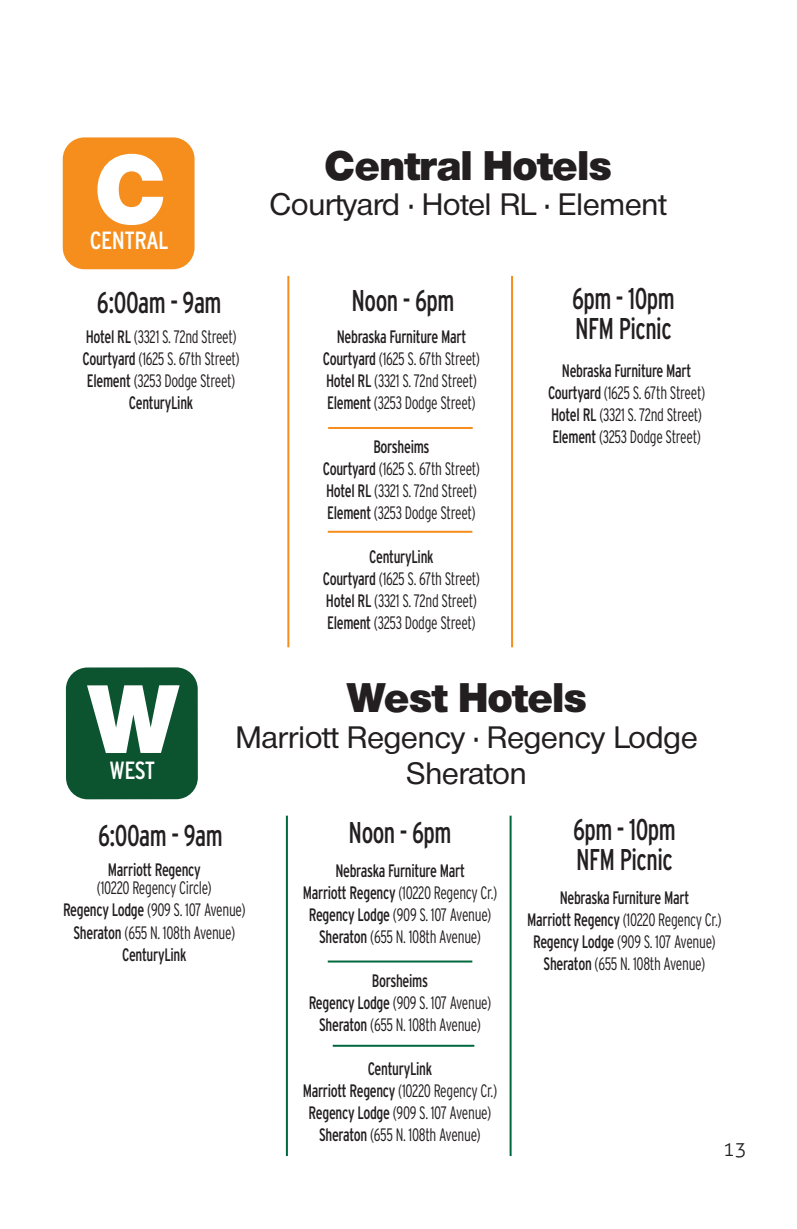
<style>
.page{position:relative;width:797px;height:1229px;background:#fff}
.page>*{position:absolute;margin:0;border:0;box-sizing:border-box;transform-origin:0 0}
.t1{font:800 93.8px "Olnova";color:#fff}
.t2{font:800 40px "Olnova";color:#231f20}
.t3{font:condensed 30px/30px "Interstate";letter-spacing:-.02em;color:#231f20;scale:.85 1}
.t4{font:500 30px/35.6px "Olnova";color:#231f20;text-align:center}
.t5{font:condensed 24.8px "Interstate";letter-spacing:-.02em;color:#fff}
.t6{font:300 20px "Aller";color:#231f20}
.t7{font:300 condensed 18px/22px "Interstate";letter-spacing:-.02em;color:#231f20;text-align:center;scale:.85 1}
.t8{font:condensed 18px/22px "Interstate";letter-spacing:-.02em;color:#231f20;text-align:center;scale:.85 1}
.s1{font-weight:400}
.s2{font-weight:300}
</style>
<div class="page">
<div style="left:63px;top:137px;width:131px;height:132px;background:#f68e1e;border-radius:22px"></div>
<hr style="left:287px;top:276px;width:2px;height:371px;background:#f68e1e">
<hr style="left:511px;top:276px;width:2px;height:371px;background:#f68e1e">
<hr style="left:328px;top:427px;width:144px;height:2px;background:#f68e1e">
<hr style="left:328px;top:530px;width:144px;height:2px;background:#f68e1e">
<hr style="left:328px;top:960px;width:144px;height:2px;background:#00673e">
<hr style="left:333px;top:1044px;width:141px;height:2px;background:#00673e">
<div style="left:66px;top:667px;width:132px;height:132px;background:#0c532f;border-radius:22px"></div>
<hr style="left:286px;top:815px;width:2px;height:340px;background:#00673e">
<hr style="left:509px;top:815px;width:2px;height:340px;background:#00673e">
<h1 class="t1" style="left:95px;top:136px;width:71px">C</h1>
<h3 class="t5" style="left:90px;top:225px;width:80px">CENTRAL</h3>
<h3 class="t3" style="left:97px;top:287px;width:148px">6:00am - 9am</h3>
<p class="t7" style="left:83px;top:326px;width:186px"><span class="s1">Hotel RL</span> (3321 S. 72nd Street)<br><span class="s1">Courtyard</span> (1625 S. 67th Street)<br><span class="s1">Element</span> (3253 Dodge Street)<br><span class="s1">CenturyLink</span></p>
<h2 class="t2" style="left:325px;top:142px;width:288px">Central Hotels</h2>
<h3 class="t4" style="left:270px;top:187px;width:398px">Courtyard • Hotel RL • Element</h3>
<h3 class="t3" style="left:351px;top:286px;width:122px">Noon - 6pm</h3>
<p class="t7" style="left:323px;top:326px;width:186px"><span class="s1">Nebraska Furniture Mart<br>Courtyard</span> (1625 S. 67th Street)<br><span class="s1">Hotel RL</span> (3321 S. 72nd Street)<br><span class="s1">Element</span> (3253 Dodge Street)</p>
<p class="t7" style="left:323px;top:436px;width:186px"><span class="s1">Borsheims<br>Courtyard</span> (1625 S. 67th Street)<br><span class="s1">Hotel RL</span> (3321 S. 72nd Street)<br><span class="s1">Element</span> (3253 Dodge Street)</p>
<p class="t7" style="left:323px;top:546px;width:186px"><span class="s1">CenturyLink<br>Courtyard</span> (1625 S. 67th Street)<br><span class="s1">Hotel RL</span> (3321 S. 72nd Street)<br><span class="s1">Element</span> (3253 Dodge Street)</p>
<h3 class="t3" style="left:572px;top:283px;width:122px">6pm - 10pm<br>NFM Picnic</h3>
<p class="t7" style="left:548px;top:359px;width:186px"><span class="s1">Nebraska Furniture Mart<br>Courtyard</span> (1625 S. 67th Street)<br><span class="s1">Hotel RL</span> (3321 S. 72nd Street)<br><span class="s1">Element</span> (3253 Dodge Street)</p>
<h1 class="t1" style="left:87px;top:665px;width:94px">W</h1>
<h3 class="t5" style="left:110px;top:755px;width:47px">WEST</h3>
<h2 class="t2" style="left:346px;top:675px;width:241px">West Hotels</h2>
<h3 class="t4" style="left:236px;top:719px;width:463px">Marriott Regency • Regency Lodge<br>Sheraton</h3>
<h3 class="t3" style="left:98px;top:820px;width:148px">6:00am - 9am</h3>
<p class="t8" style="left:108px;top:859px;width:111px">Marriott Regency</p>
<p class="t7" style="left:63px;top:877px;width:216px">(10220 Regency Circle)<br><span class="s1">Regency Lodge</span> (909 S. 107 Avenue)<br><span class="s1">Sheraton</span> (655 N. 108th Avenue)<br><span class="s1">CenturyLink</span></p>
<h3 class="t3" style="left:348px;top:817px;width:122px">Noon - 6pm</h3>
<p class="t8" style="left:303px;top:859px;width:230px">Nebraska Furniture Mart<br>Marriott Regency <span class="s2">(10220 Regency Cr.)<br></span>Regency Lodge <span class="s2">(909 S. 107 Avenue)<br></span>Sheraton <span class="s2">(655 N. 108th Avenue)</span></p>
<p class="t7" style="left:309px;top:969px;width:216px"><span class="s1">Borsheims<br>Regency Lodge</span> (909 S. 107 Avenue)<br><span class="s1">Sheraton</span> (655 N. 108th Avenue)</p>
<p class="t7" style="left:302px;top:1057px;width:230px"><span class="s1">CenturyLink<br>Marriott Regency</span> (10220 Regency Cr.)<br><span class="s1">Regency Lodge</span> (909 S. 107 Avenue)<br><span class="s1">Sheraton</span> (655 N. 108th Avenue)</p>
<h3 class="t3" style="left:573px;top:814px;width:122px">6pm - 10pm<br>NFM Picnic</h3>
<p class="t8" style="left:527px;top:886px;width:230px">Nebraska Furniture Mart<br>Marriott Regency <span class="s2">(10220 Regency Cr.)<br></span>Regency Lodge <span class="s2">(909 S. 107 Avenue)<br></span>Sheraton <span class="s2">(655 N. 108th Avenue)</span></p>
<p class="t6" style="left:723px;top:1136px;width:25px">13</p>
</div>
